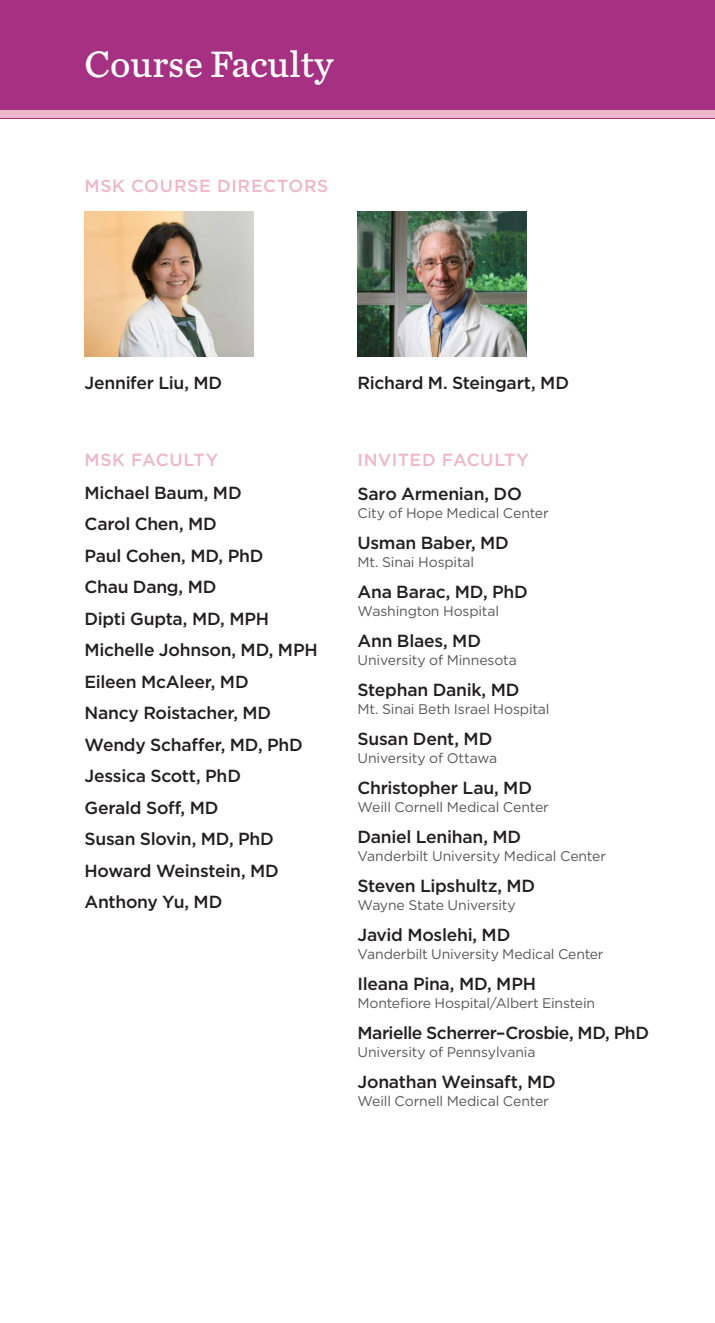
<style>
.page{position:relative;width:715px;height:1323px;background:#fff}
.page>*{position:absolute;margin:0;border:0;box-sizing:border-box;transform-origin:0 0}
.t1{font:38.5px "Chronicle Text G4";color:#fff}
.mskThoracicFaculty{font:500 17.5px "Gotham";letter-spacing:-.015em;color:#231f20}
.mskThoracicAgendaIte{font:500 17.5px "Gotham";letter-spacing:.035em;color:#eeb7c9}
.mskThoracicFaculty-2{font:500 17.5px "Gotham";letter-spacing:-.035em;color:#231f20}
.mskThoracicFaculty-3{font:14px "Gotham";letter-spacing:-.01em;color:#57585a}
</style>
<div class="page">
<img style="left:84px;top:212px;width:169px;height:145px">
<img style="left:357px;top:212px;width:169px;height:145px">
<div style="left:0;top:0;width:714px;height:118px;background:#a63081"></div>
<div style="left:0;top:110px;width:714px;height:8px;background:#eeb7c9"></div>
<p class="t1" style="left:84px;top:35px;width:250px">Course Faculty</p>
<p class="mskThoracicAgendaIte" style="left:84px;top:175px;width:245px">MSK COURSE DIRECTORS</p>
<p class="mskThoracicFaculty" style="left:84px;top:372px;width:139px">Jennifer Liu, MD</p>
<p class="mskThoracicFaculty" style="left:357px;top:372px;width:213px">Richard M. Steingart, MD</p>
<p class="mskThoracicAgendaIte" style="left:84px;top:448px;width:135px">MSK FACULTY</p>
<p class="mskThoracicFaculty" style="left:84px;top:481px;width:159px">Michael Baum, MD</p>
<p class="mskThoracicFaculty" style="left:84px;top:513px;width:134px">Carol Chen, MD</p>
<p class="mskThoracicFaculty" style="left:84px;top:544px;width:180px">Paul Cohen, MD, PhD</p>
<p class="mskThoracicFaculty" style="left:84px;top:576px;width:133px">Chau Dang, MD</p>
<p class="mskThoracicFaculty" style="left:84px;top:607px;width:186px">Dipti Gupta, MD, MPH</p>
<p class="mskThoracicFaculty" style="left:84px;top:639px;width:235px">Michelle Johnson, MD, MPH</p>
<p class="mskThoracicFaculty" style="left:84px;top:670px;width:166px">Eileen McAleer, MD</p>
<p class="mskThoracicFaculty" style="left:84px;top:702px;width:188px">Nancy Roistacher, MD</p>
<p class="mskThoracicFaculty" style="left:84px;top:733px;width:220px">Wendy Schaffer, MD, PhD</p>
<p class="mskThoracicFaculty" style="left:84px;top:765px;width:158px">Jessica Scott, PhD</p>
<p class="mskThoracicFaculty" style="left:84px;top:796px;width:135px">Gerald Soff, MD</p>
<p class="mskThoracicFaculty" style="left:84px;top:828px;width:191px">Susan Slovin, MD, PhD</p>
<p class="mskThoracicFaculty" style="left:84px;top:859px;width:196px">Howard Weinstein, MD</p>
<p class="mskThoracicFaculty" style="left:84px;top:891px;width:139px">Anthony Yu, MD</p>
<p class="mskThoracicAgendaIte" style="left:357px;top:448px;width:173px">INVITED FACULTY</p>
<p class="mskThoracicFaculty" style="left:357px;top:483px;width:166px">Saro Armenian, DO</p>
<p class="mskThoracicFaculty-3" style="left:357px;top:504px;width:193px">City of Hope Medical Center</p>
<p class="mskThoracicFaculty" style="left:357px;top:532px;width:153px">Usman Baber, MD</p>
<p class="mskThoracicFaculty-3" style="left:357px;top:553px;width:118px">Mt. Sinai Hospital</p>
<p class="mskThoracicFaculty" style="left:357px;top:581px;width:172px">Ana Barac, MD, PhD</p>
<p class="mskThoracicFaculty-3" style="left:357px;top:602px;width:143px">Washington Hospital</p>
<p class="mskThoracicFaculty" style="left:357px;top:630px;width:125px">Ann Blaes, MD</p>
<p class="mskThoracicFaculty-3" style="left:357px;top:651px;width:161px">University of Minnesota</p>
<p class="mskThoracicFaculty" style="left:357px;top:679px;width:163px">Stephan Danik, MD</p>
<p class="mskThoracicFaculty-3" style="left:357px;top:700px;width:194px">Mt. Sinai Beth Israel Hospital</p>
<p class="mskThoracicFaculty" style="left:357px;top:728px;width:136px">Susan Dent, MD</p>
<p class="mskThoracicFaculty-3" style="left:357px;top:749px;width:141px">University of Ottawa</p>
<p class="mskThoracicFaculty" style="left:357px;top:777px;width:176px">Christopher Lau, MD</p>
<p class="mskThoracicFaculty-3" style="left:357px;top:798px;width:193px">Weill Cornell Medical Center</p>
<p class="mskThoracicFaculty" style="left:357px;top:826px;width:165px">Daniel Lenihan, MD</p>
<p class="mskThoracicFaculty-3" style="left:357px;top:847px;width:250px">Vanderbilt University Medical Center</p>
<p class="mskThoracicFaculty" style="left:357px;top:875px;width:179px">Steven Lipshultz, MD</p>
<p class="mskThoracicFaculty-3" style="left:357px;top:896px;width:160px">Wayne State University</p>
<p class="mskThoracicFaculty" style="left:357px;top:924px;width:154px">Javid Moslehi, MD</p>
<p class="mskThoracicFaculty-3" style="left:357px;top:945px;width:247px">Vanderbilt University Medical Center</p>
<p class="mskThoracicFaculty" style="left:357px;top:973px;width:180px">Ileana Pina, MD, MPH</p>
<p class="mskThoracicFaculty-3" style="left:357px;top:994px;width:239px">Montefiore Hospital/Albert Einstein</p>
<p class="mskThoracicFaculty-2" style="left:357px;top:1022px;width:293px">Marielle Scherrer–Crosbie, MD, PhD</p>
<p class="mskThoracicFaculty-3" style="left:357px;top:1043px;width:179px">University of Pennsylvania</p>
<p class="mskThoracicFaculty" style="left:357px;top:1071px;width:200px">Jonathan Weinsaft, MD</p>
<p class="mskThoracicFaculty-3" style="left:357px;top:1092px;width:193px">Weill Cornell Medical Center</p>
</div>
